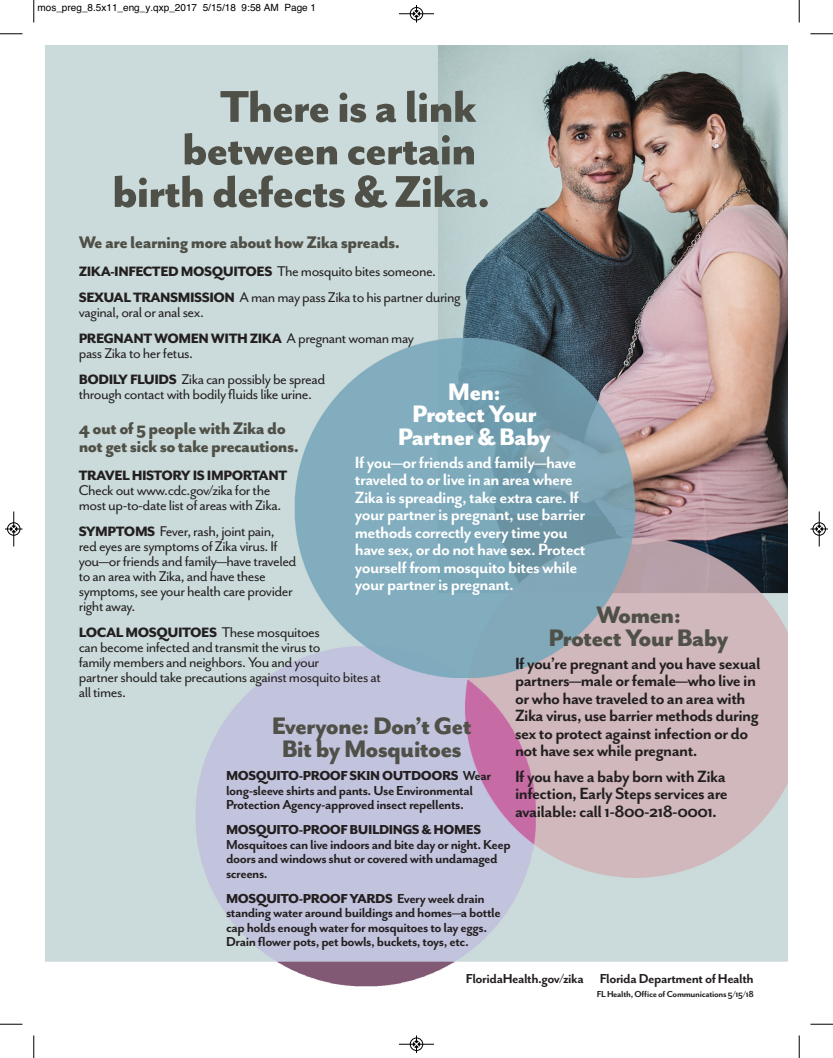
<style>
.page{position:relative;width:833px;height:1058px;background:#fff}
.page>*{position:absolute;margin:0;border:0;box-sizing:border-box;transform-origin:0 0}
.t1{font:800 51.25px/42.5px "Mr Eaves San OT";letter-spacing:-.03em;color:#4f5047;text-align:right}
.t2{font:800 27.5px/22.5px "Mr Eaves San OT";letter-spacing:-.03em;color:#4f5047;text-align:center}
.t3{font:800 27.5px/22.5px "Mr Eaves San OT";letter-spacing:-.03em;color:#fff;text-align:center}
.t4{font:800 19.38px/17.5px "Mr Eaves San OT";letter-spacing:-.03em;color:#4f5047}
.t5{font:700 18.75px/17.5px "Mr Eaves San OT";letter-spacing:-.03em;color:#231f20}
.t6{font:700 18.75px/17.5px "Mr Eaves San OT";letter-spacing:-.03em;color:#fff}
.t7{font:16.25px/15px "Mr Eaves San OT";letter-spacing:-.03em;color:#231f20}
.t8{font:800 15.62px "Mr Eaves San OT";letter-spacing:-.03em;color:#231f20}
.t9{font:700 15px/14.4px "Mr Eaves San OT";letter-spacing:-.03em;color:#231f20}
.t10{font:800 15px "Mr Eaves San OT";letter-spacing:-.03em;color:#231f20}
.t11{font:10px "Helvetica";color:#000}
.t12{font:700 10px "Mr Eaves San OT";letter-spacing:-.03em;color:#231f20}
.s1{font-weight:800;font-size:15.62px}
.s2{font-weight:400;font-size:16.25px}
.s3{font-weight:800}
</style>
<div class="page">
<img style="left:45px;top:45px;width:743px;height:942px">
<svg style="left:33px;top:0;width:2px;height:22px"></svg>
<svg style="left:0;top:33px;width:22px;height:2px"></svg>
<svg style="left:798px;top:0;width:2px;height:22px"></svg>
<svg style="left:810px;top:33px;width:22px;height:2px"></svg>
<svg style="left:33px;top:1035px;width:2px;height:23px"></svg>
<svg style="left:0;top:1023px;width:22px;height:2px"></svg>
<svg style="left:798px;top:1035px;width:2px;height:23px"></svg>
<svg style="left:810px;top:1023px;width:22px;height:2px"></svg>
<hr style="left:399px;top:14px;width:35px;height:1px;background:#000">
<div style="left:410px;top:7px;width:13px;height:13px;border:1px solid #000;border-radius:50%"></div>
<svg style="left:413px;top:5px;width:6px;height:17px"></svg>
<hr style="left:399px;top:1044px;width:35px;height:1px;background:#000">
<div style="left:410px;top:1037px;width:13px;height:13px;border:1px solid #000;border-radius:50%"></div>
<svg style="left:413px;top:1035px;width:6px;height:17px"></svg>
<hr style="left:14px;top:511px;width:1px;height:35px;background:#000">
<div style="left:7px;top:522px;width:13px;height:13px;border:1px solid #000;border-radius:50%"></div>
<svg style="left:5px;top:526px;width:17px;height:6px"></svg>
<hr style="left:819px;top:511px;width:1px;height:35px;background:#000">
<div style="left:812px;top:522px;width:13px;height:13px;border:1px solid #000;border-radius:50%"></div>
<svg style="left:810px;top:526px;width:18px;height:6px"></svg>
<p class="t11" style="left:38px;top:2px;width:280px">mos_preg_8.5x11_eng_y.qxp_2017 5/15/18 9:58 AM Page 1</p>
<h1 class="t1" style="left:112px;top:92px;width:380px">There is a link between certain birth defects &amp; Zika.</h1>
<p class="t4" style="left:79px;top:236px;width:323px">We are learning more about how Zika spreads.</p>
<p class="t7" style="left:79px;top:261px;width:383px;line-height:25.8px"><span class="s1">ZIKA-INFECTED MOSQUITOES</span> The mosquito bites someone.<br><span class="s1">SEXUAL TRANSMISSION</span> A man may pass Zika to his partner during</p>
<p class="t7" style="left:79px;top:307px;width:127px">vaginal, oral or anal sex.</p>
<p class="t8" style="left:79px;top:333px;width:337px">PREGNANT WOMEN WITH ZIKA <span class="s2">A pregnant woman may</span></p>
<p class="t7" style="left:79px;top:342px;width:248px;line-height:25.8px">pass Zika to her fetus.<br><span class="s1">BODILY FLUIDS</span> Zika can possibly be spread</p>
<p class="t7" style="left:79px;top:388px;width:235px">through contact with bodily fluids like urine.</p>
<p class="t4" style="left:79px;top:422px;width:222px">4 out of 5 people with Zika do not get sick so take precautions.</p>
<p class="t8" style="left:79px;top:471px;width:210px">TRAVEL HISTORY IS IMPORTANT</p>
<p class="t7" style="left:79px;top:485px;width:204px">Check out www.cdc.gov/zika for the most up-to-date list of areas with Zika.</p>
<p class="t7" style="left:79px;top:526px;width:219px"><span class="s1">SYMPTOMS</span> Fever, rash, joint pain, red eyes are symptoms of Zika virus. If you—or friends and family—have traveled to an area with Zika, and have these symptoms, see your health care provider right away.</p>
<p class="t8" style="left:79px;top:627px;width:243px">LOCAL MOSQUITOES <span class="s2">These mosquitoes</span></p>
<p class="t7" style="left:79px;top:641px;width:304px">can become infected and transmit the virus to<br>family members and neighbors. You and your<br>partner should take precautions against mosquito bites at all times.</p>
<h2 class="t3" style="left:398px;top:383px;width:155px">Men:<br>Protect Your<br>Partner &amp; Baby</h2>
<p class="t6" style="left:355px;top:455px;width:232px">If you—or friends and family—have traveled to or live in an area where Zika is spreading, take extra care. If your partner is pregnant, use barrier methods correctly every time you have sex, or do not have sex. Protect yourself from mosquito bites while your partner is pregnant.</p>
<h2 class="t2" style="left:548px;top:607px;width:181px">Women:<br>Protect Your Baby</h2>
<p class="t5" style="left:515px;top:656px;width:247px">If you’re pregnant and you have sexual partners—male or female—who live in or who have traveled to an area with Zika virus, use barrier methods during sex to protect against infection or do not have sex while pregnant.</p>
<p class="t5" style="left:515px;top:769px;width:214px;text-align:justify">If you have a baby born with Zika infection, Early Steps services are available: call 1-800-218-0001.</p>
<h2 class="t2" style="left:272px;top:718px;width:202px">Everyone: Don’t Get<br>Bit by Mosquitoes</h2>
<p class="t9" style="left:226px;top:770px;width:266px"><span class="s3">MOSQUITO-PROOF SKIN OUTDOORS</span> Wear long-sleeve shirts and pants. Use Environmental<br>Protection Agency-approved insect repellents.</p>
<p class="t10" style="left:226px;top:825px;width:256px">MOSQUITO-PROOF BUILDINGS &amp; HOMES</p>
<p class="t9" style="left:226px;top:839px;width:286px">Mosquitoes can live indoors and bite day or night. Keep doors and windows shut or covered with undamaged screens.</p>
<p class="t9" style="left:226px;top:893px;width:276px"><span class="s3">MOSQUITO-PROOF YARDS</span> Every week drain standing water around buildings and homes—a bottle cap holds enough water for mosquitoes to lay eggs.<br>Drain flower pots, pet bowls, buckets, toys, etc.</p>
<p class="t9" style="left:466px;top:973px;width:289px">FloridaHealth.gov/zika Florida Department of Health</p>
<p class="t12" style="left:596px;top:990px;width:159px">FL Health, Office of Communications 5/15/18</p>
</div>
